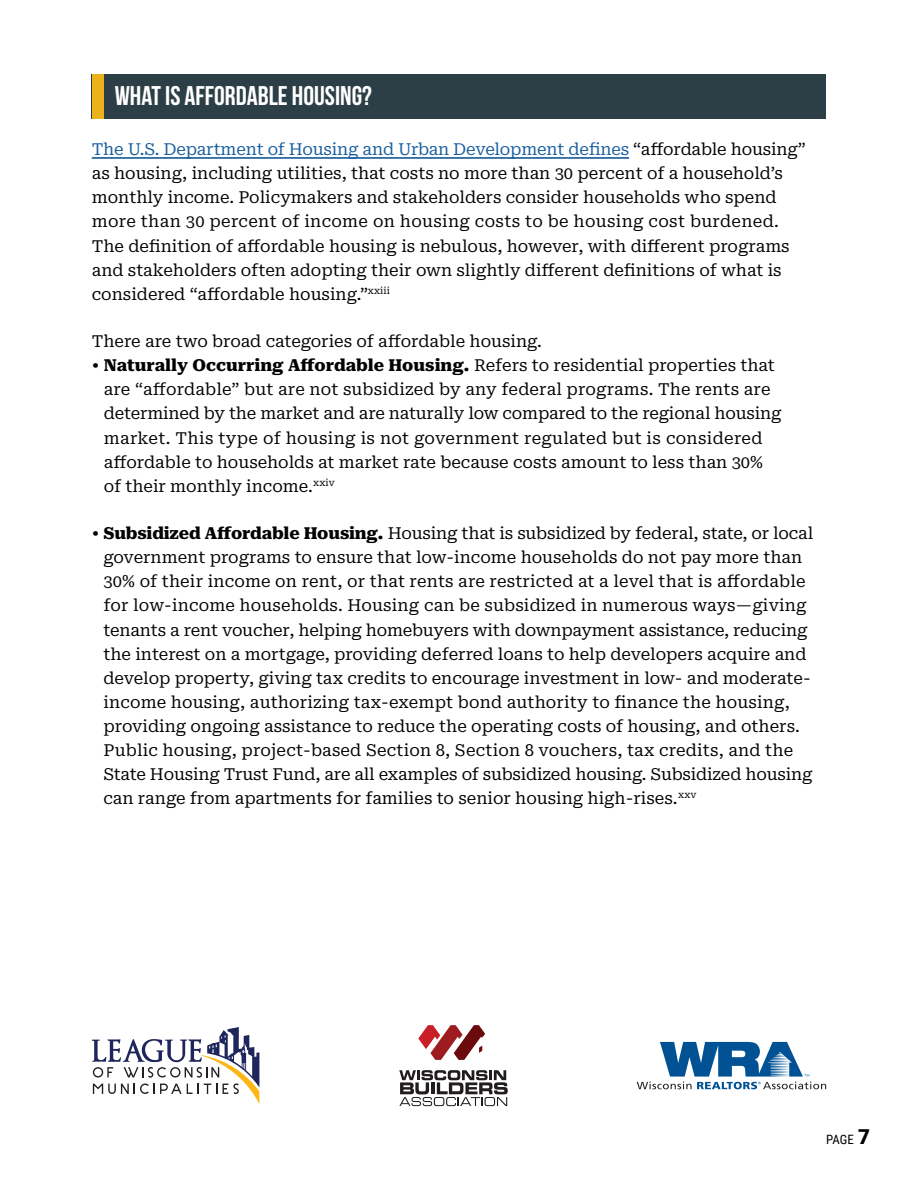
<style>
.page{position:relative;width:918px;height:1188px;background:#fff}
.page>*{position:absolute;margin:0;border:0;box-sizing:border-box;transform-origin:0 0}
.t1{font:700 27px "Bebas Neue";color:#fff}
.t2{font:16.5px/24px "Roboto Serif";color:#010203}
.t3{font:12.9px "Roboto Condensed";color:#010203}
.s1{color:#175d9e}
.s2{font-weight:800}
.s3{font-family:"Roboto";font-weight:900;font-size:20.55px}
</style>
<div class="page">
<hr style="left:92px;top:157px;width:537px;height:2px;background:#175d9e">
<div style="left:92px;top:74px;width:734px;height:45px;background:#2c3e46"></div>
<div style="left:92px;top:74px;width:11px;height:45px;background:#ecb21b"></div>
<svg style="left:637px;top:1042px;width:189px;height:47px"></svg>
<svg style="left:92px;top:1027px;width:167px;height:76px"></svg>
<svg style="left:399px;top:1070px;width:109px;height:36px"></svg>
<svg style="left:418px;top:1025px;width:67px;height:35px"></svg>
<h1 class="t1" style="left:115px;top:81px;width:259px">WHAT IS AFFORDABLE HOUSING?</h1>
<p class="t2" style="left:92px;top:136px;width:716px"><span class="s1">The U.S. Department of Housing and Urban Development defines</span> “affordable housing” as housing, including utilities, that costs no more than 30 percent of a household’s monthly income. Policymakers and stakeholders consider households who spend more than 30 percent of income on housing costs to be housing cost burdened.<br>The definition of affordable housing is nebulous, however, with different programs and stakeholders often adopting their own slightly different definitions of what is considered “affordable housing.”<sup>xxiii</sup></p>
<p class="t2" style="left:92px;top:328px;width:452px">There are two broad categories of affordable housing.</p>
<p class="t2" style="left:104px;top:352px;width:679px;text-indent:-12px">• <span class="s2">Naturally Occurring Affordable Housing.</span> Refers to residential properties that are “affordable” but are not subsidized by any federal programs. The rents are determined by the market and are naturally low compared to the regional housing market. This type of housing is not government regulated but is considered affordable to households at market rate because costs amount to less than 30% of their monthly income.<sup>xxiv</sup></p>
<p class="t2" style="left:103px;top:520px;width:711px;text-indent:-12px">• <span class="s2">Subsidized Affordable Housing.</span> Housing that is subsidized by federal, state, or local government programs to ensure that low-income households do not pay more than 30% of their income on rent, or that rents are restricted at a level that is affordable for low-income households. Housing can be subsidized in numerous ways—giving tenants a rent voucher, helping homebuyers with downpayment assistance, reducing the interest on a mortgage, providing deferred loans to help developers acquire and develop property, giving tax credits to encourage investment in low- and moderate&shy;income housing, authorizing tax-exempt bond authority to finance the housing, providing ongoing assistance to reduce the operating costs of housing, and others.<br>Public housing, project-based Section 8, Section 8 vouchers, tax credits, and the State Housing Trust Fund, are all examples of subsidized housing. Subsidized housing can range from apartments for families to senior housing high-rises.<sup>xxv</sup></p>
<p class="t3" style="left:826px;top:1130px;width:45px">PAGE <span class="s3">7</span></p>
</div>
